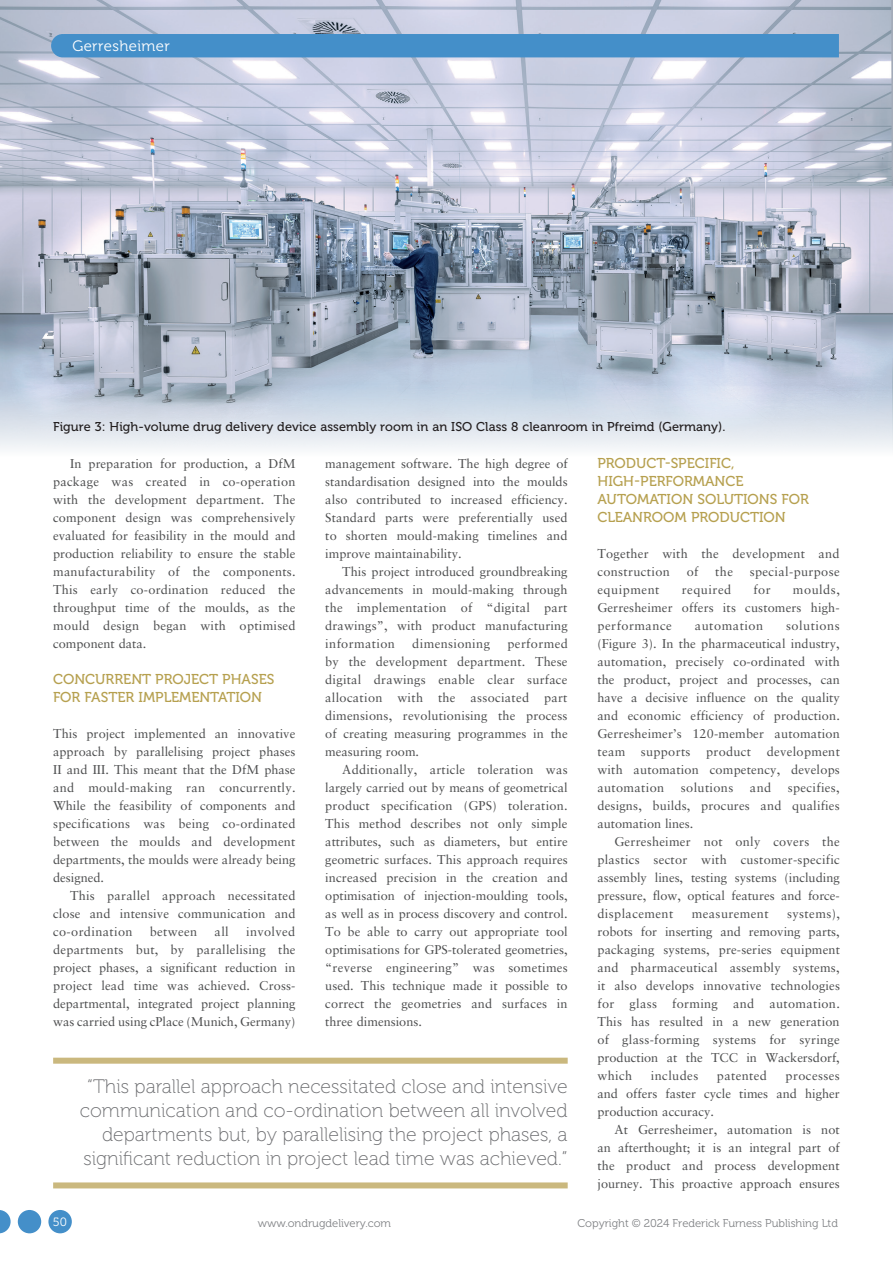
<style>
.page{position:relative;width:893px;height:1263px;background:#fff}
.page>*{position:absolute;margin:0;border:0;box-sizing:border-box;transform-origin:0 0}
.MF_pullquote{font:19.5px/24px "Museo 100";color:#6c6d70;text-align:right}
.t1{font:15px "Museo 300";letter-spacing:.025em;color:#fff}
.MF_Xhead{font:14.25px/18px "Museo 500";color:#b6a04f}
.MF_body{font:12.75px/18px "Sabon LT Std";color:#4b4c4d;text-align:justify}
.MF_body_no_indent{font:12.75px/18px "Sabon LT Std";letter-spacing:.015em;color:#4b4c4d;text-align:justify}
.MF_Captions{font:12.75px "Museo 500";letter-spacing:.005em;color:#231f20}
.MF_body-2{font:12.75px "Sabon LT Std";letter-spacing:.03em;color:#4b4c4d}
.MF_body_no_indent-2{font:12.75px "Sabon LT Std";letter-spacing:.04em;color:#4b4c4d}
.t2{font:12px "Museo 300";color:#fff}
.t3{font:11.25px "Museo 300";color:#808285}
</style>
<div class="page">
<img style="left:0;top:0;width:893px;height:383px">
<svg style="left:0;top:383px;width:893px;height:67px"></svg>
<div style="left:51px;top:34px;width:788px;height:23px;background:#448fc9"></div>
<div style="left:53px;top:1058px;width:515px;height:6px;background:#cab87e"></div>
<div style="left:53px;top:1182px;width:515px;height:6px;background:#cab87e"></div>
<div style="left:48px;top:1210px;width:24px;height:23px;background:#448fc9;border-radius:50%"></div>
<div style="left:18px;top:1210px;width:23px;height:23px;background:#448fc9;border-radius:50%"></div>
<svg style="left:0;top:1210px;width:11px;height:23px"></svg>
<p class="t1" style="left:72px;top:37px;width:99px">Gerresheimer</p>
<p class="MF_Captions" style="left:53px;top:420px;width:674px">Figure 3: High-volume drug delivery device assembly room in an ISO Class 8 cleanroom in Pfreimd (Germany).</p>
<p class="MF_body" style="left:53px;top:454px;width:244px;text-indent:17px">In preparation for production, a DfM package was created in co-operation with the development department. The component design was comprehensively evaluated for feasibility in the mould and production reliability to ensure the stable manufacturability of the components.<br>This early co-ordination reduced the throughput time of the moulds, as the mould design began with optimised component data.</p>
<p class="MF_Xhead" style="left:53px;top:670px;width:223px">CONCURRENT PROJECT PHASES<br>FOR FASTER IMPLEMENTATION</p>
<p class="MF_body_no_indent" style="left:53px;top:724px;width:244px">This project implemented an innovative approach by parallelising project phases II and III. This meant that the DfM phase and mould-making ran concurrently.<br>While the feasibility of components and specifications was being co-ordinated between the moulds and development departments, the moulds were already being designed.</p>
<p class="MF_body" style="left:53px;top:886px;width:244px;text-indent:17px">This parallel approach necessitated close and intensive communication and co-ordination</p>
<p class="MF_body" style="left:53px;top:922px;width:244px;text-indent:193px">involved departments but, by parallelising the project phases, a significant reduction in project lead time was achieved. Cross&shy;departmental, integrated project planning was carried using cPlace (Munich, Germany)</p>
<p class="MF_body-2" style="left:150px;top:924px;width:49px">between</p>
<p class="MF_body" style="left:215px;top:922px;width:16px">all</p>
<p class="MF_body" style="left:325px;top:454px;width:244px">management software. The high degree of standardisation designed into the moulds also contributed to increased efficiency.<br>Standard parts were preferentially used to shorten mould-making timelines and improve maintainability.</p>
<p class="MF_body" style="left:325px;top:562px;width:244px;text-indent:17px">This project introduced groundbreaking advancements in mould-making through the implementation of “digital part drawings”, with product manufacturing information</p>
<p class="MF_body" style="left:325px;top:634px;width:244px;text-indent:182px">performed by the development department. These digital drawings enable clear surface allocation with the associated part dimensions, revolutionising the process of creating measuring programmes in the measuring room.</p>
<p class="MF_body" style="left:325px;top:760px;width:244px;text-indent:17px">Additionally, article toleration was largely carried out by means of geometrical product specification (GPS) toleration.<br>This method describes not only simple attributes, such as diameters, but entire geometric surfaces. This approach requires increased precision in the creation and optimisation of injection-moulding tools, as well as in process discovery and control.<br>To be able to carry out appropriate tool optimisations for GPS-tolerated geometries, “reverse engineering” was sometimes used. This technique made it possible to correct the geometries and surfaces in three dimensions.</p>
<p class="MF_body-2" style="left:412px;top:636px;width:79px">dimensioning</p>
<p class="MF_pullquote" style="left:80px;top:1075px;width:489px">“This parallel approach necessitated close and intensive communication and co-ordination between all involved departments but, by parallelising the project phases, a significant reduction in project lead time was achieved.”</p>
<p class="MF_Xhead" style="left:597px;top:454px;width:213px">PRODUCT-SPECIFIC,<br>HIGH-PERFORMANCE<br>AUTOMATION SOLUTIONS FOR<br>CLEANROOM PRODUCTION</p>
<p class="MF_body_no_indent" style="left:597px;top:544px;width:244px">Together with the development and construction</p>
<p class="MF_body_no_indent" style="left:687px;top:562px;width:13px">of</p>
<p class="MF_body_no_indent" style="left:715px;top:562px;width:19px">the</p>
<p class="MF_body_no_indent" style="left:750px;top:562px;width:91px">special-purpose</p>
<p class="MF_body_no_indent" style="left:597px;top:580px;width:244px;text-indent:196px">moulds, Gerresheimer offers its customers high&shy;performance</p>
<p class="MF_body_no_indent-2" style="left:597px;top:582px;width:64px">equipment</p>
<p class="MF_body_no_indent-2" style="left:682px;top:582px;width:51px">required</p>
<p class="MF_body_no_indent" style="left:753px;top:580px;width:19px">for</p>
<p class="MF_body_no_indent" style="left:597px;top:616px;width:244px;text-indent:189px">solutions (Figure 3). In the pharmaceutical industry, automation, precisely co-ordinated with the product, project and processes, can have a decisive influence on the quality and economic efficiency of production.<br>Gerresheimer’s 120-member automation team supports product development with automation competency, develops automation</p>
<p class="MF_body_no_indent-2" style="left:695px;top:618px;width:70px">automation</p>
<p class="MF_body_no_indent" style="left:597px;top:778px;width:244px;text-indent:190px">specifies, designs, builds, procures and qualifies automation lines.</p>
<p class="MF_body" style="left:597px;top:832px;width:244px;text-indent:17px">Gerresheimer not only covers the plastics sector with customer-specific assembly lines, testing systems (including pressure, flow, optical features and force&shy;displacement</p>
<p class="MF_body_no_indent" style="left:681px;top:778px;width:54px">solutions</p>
<p class="MF_body_no_indent" style="left:750px;top:778px;width:23px">and</p>
<p class="MF_body" style="left:597px;top:904px;width:244px;text-indent:190px">systems), robots for inserting and removing parts, packaging systems, pre-series equipment and pharmaceutical assembly systems, it also develops innovative technologies for glass forming and automation.<br>This has resulted in a new generation of glass-forming systems for syringe production at the TCC in Wackersdorf, which</p>
<p class="MF_body-2" style="left:692px;top:906px;width:78px">measurement</p>
<p class="MF_body-2" style="left:651px;top:1068px;width:49px">includes</p>
<p class="MF_body-2" style="left:717px;top:1068px;width:52px">patented</p>
<p class="MF_body" style="left:597px;top:1066px;width:244px;text-indent:188px">processes and offers faster cycle times and higher production accuracy.</p>
<p class="MF_body" style="left:597px;top:1120px;width:244px;text-indent:17px">At Gerresheimer, automation is not an afterthought; it is an integral part of the product and process development journey. This proactive approach ensures</p>
<p class="t2" style="left:53px;top:1215px;width:16px">50</p>
<p class="t3" style="left:258px;top:1217px;width:135px">www.ondrugdelivery.com</p>
<p class="t3" style="left:577px;top:1217px;width:262px">Copyright © 2024 Frederick Furness Publishing Ltd</p>
</div>
